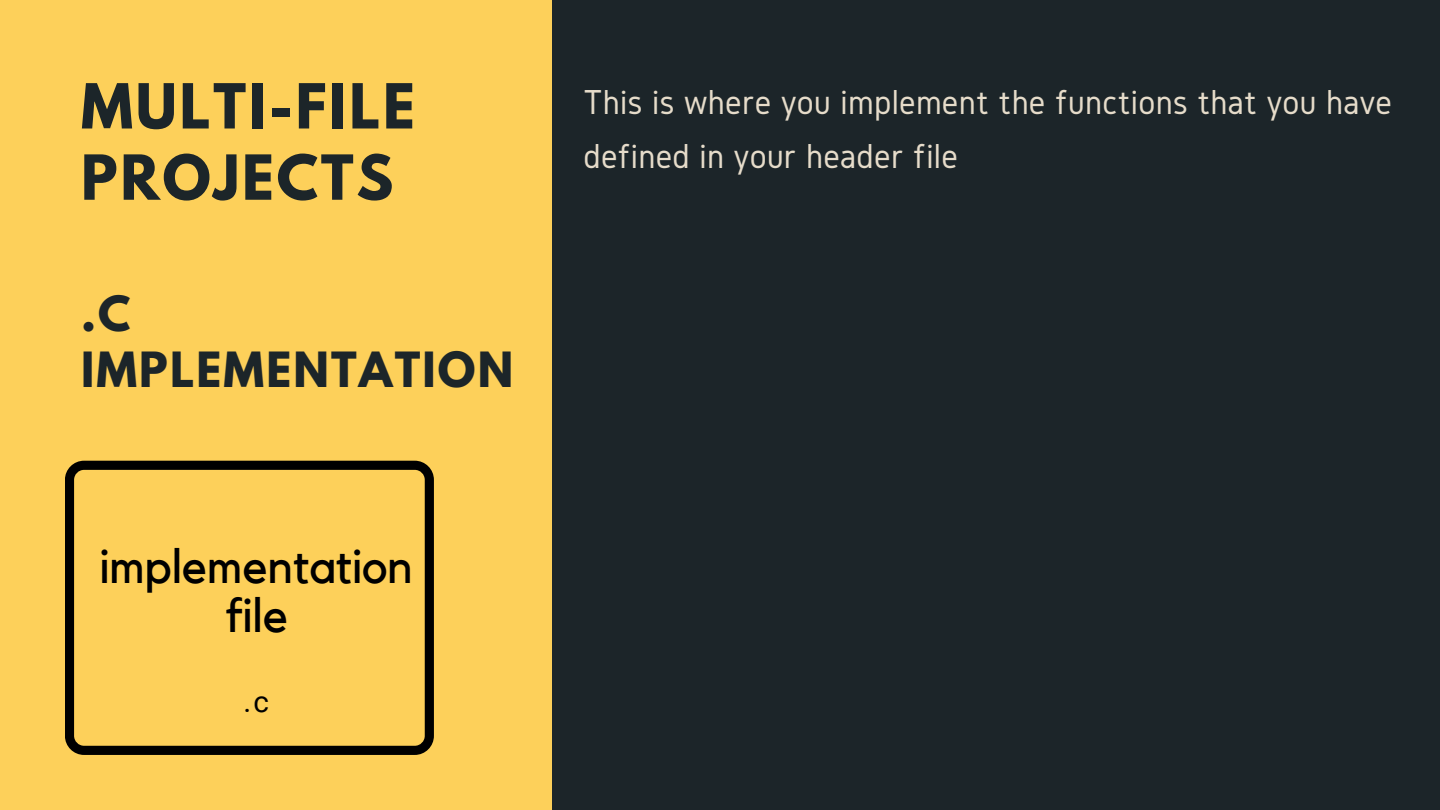
<style>
.page{position:relative;width:1440px;height:810px;background:#1c2529}
.page>*{position:absolute;margin:0;border:0;box-sizing:border-box;transform-origin:0 0}
.t1{font:700 55px/71.2px "League Spartan";letter-spacing:.05em;color:#1c2529}
.t2{font:47.7px/49.5px "Kollektif";color:#000;text-align:center}
.t3{font:700 43px/55.5px "League Spartan";letter-spacing:.05em;color:#1c2529}
.t4{font:36px/54px "Gidole";letter-spacing:.01em;color:#e6dcca}
.t5{font:29.6px "Roboto";color:#000}
</style>
<div class="page">
<div style="left:0;top:0;width:552px;height:810px;background:#fdd05a"></div>
<svg style="left:65px;top:461px;width:369px;height:294px"></svg>
<h1 class="t1" style="left:81px;top:78px;width:335px">MULTI-FILE<br>PROJECTS</h1>
<p class="t3" style="left:81px;top:291px;width:434px">.C<br>IMPLEMENTATION</p>
<h2 class="t2" style="left:100px;top:543px;width:315px">implementation file</h2>
<p class="t5" style="left:244px;top:685px;width:27px">.c</p>
<p class="t4" style="left:584px;top:74px;width:810px">This is where you implement the functions that you have defined in your header file</p>
</div>
